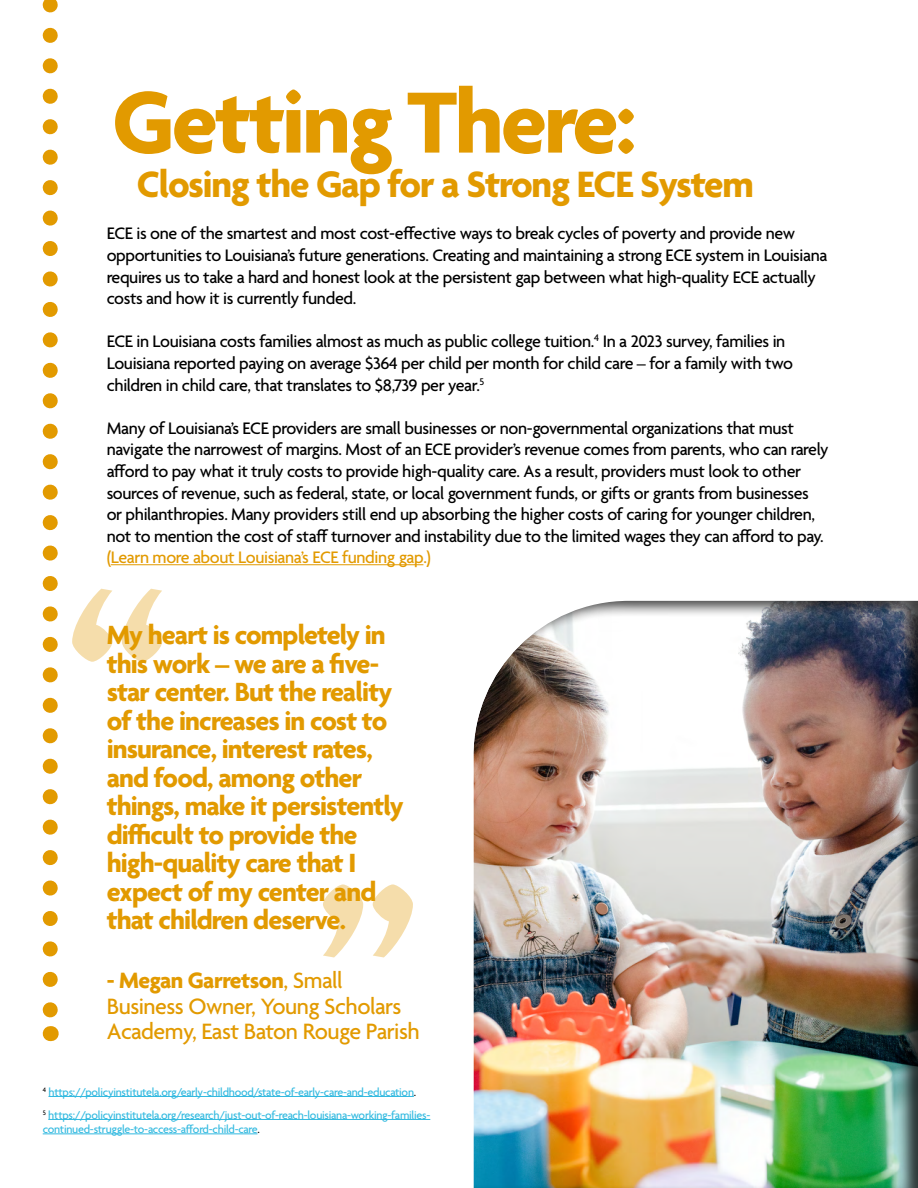
<style>
.page{position:relative;width:918px;height:1188px;background:#fff}
.page>*{position:absolute;margin:0;border:0;box-sizing:border-box;transform-origin:0 0}
.t1{font:700 93.9px "Agenda";letter-spacing:-.03em;color:#e29a00}
.t2{font:700 39.6px "Agenda";letter-spacing:-.03em;color:#e29a00}
.t3{font:700 28.5px/28.5px "Agenda";letter-spacing:-.03em;color:#e29a00}
.t4{font:500 24px/25.5px "Agenda";letter-spacing:-.02em;color:#e29a00}
.t5{font:500 18px/21.6px "Agenda";letter-spacing:-.02em;color:#000}
.t6{font:500 18px "Agenda";letter-spacing:-.02em;color:#e29a00}
.t7{font:500 12px/23px "Agenda";letter-spacing:-.02em;color:#33bae0}
.s1{font-weight:700}
.s2{color:#000}
</style>
<div class="page">
<hr style="left:111px;top:564px;width:312px;height:1px;background:#e29a00">
<svg style="left:43px;top:0;width:15px;height:1018px"></svg>
<svg style="left:50px;top:1026px;width:1px;height:15px"></svg>
<svg style="left:72px;top:589px;width:90px;height:73px"></svg>
<svg style="left:323px;top:884px;width:90px;height:74px"></svg>
<div style="left:472px;top:588px;width:446px;height:600px;background:#000;opacity:.75"></div>
<hr style="left:48px;top:1096px;width:366px;height:1px;background:#33bae0">
<hr style="left:48px;top:1119px;width:382px;height:1px;background:#33bae0">
<hr style="left:43px;top:1134px;width:215px;height:1px;background:#33bae0">
<h1 class="t1" style="left:112px;top:72px;width:526px">Getting There:</h1>
<h2 class="t2" style="left:137px;top:163px;width:619px">Closing the Gap for a Strong ECE System</h2>
<p class="t5" style="left:107px;top:224px;width:722px">ECE is one of the smartest and most cost-effective ways to break cycles of poverty and provide new opportunities to Louisiana’s future generations. Creating and maintaining a strong ECE system in Louisiana requires us to take a hard and honest look at the persistent gap between what high-quality ECE actually costs and how it is currently funded.</p>
<p class="t5" style="left:107px;top:332px;width:688px">ECE in Louisiana costs families almost as much as public college tuition.<sup>4</sup> In a 2023 survey, families in<br>Louisiana reported paying on average $364 per child per month for child care – for a family with two children in child care, that translates to $8,739 per year.<sup>5</sup></p>
<p class="t5" style="left:107px;top:418px;width:723px">Many of Louisiana’s ECE providers are small businesses or non-governmental organizations that must navigate the narrowest of margins. Most of an ECE provider’s revenue comes from parents, who can rarely afford to pay what it truly costs to provide high-quality care. As a result, providers must look to other sources of revenue, such as federal, state, or local government funds, or gifts or grants from businesses or philanthropies. Many providers still end up absorbing the higher costs of caring for younger children, not to mention the cost of staff turnover and instability due to the limited wages they can afford to pay.</p>
<p class="t6" style="left:107px;top:548px;width:326px">(Learn more about Louisiana’s ECE funding gap.)</p>
<p class="t3" style="left:107px;top:623px;width:298px">My heart is completely in this work – we are a five&shy;star center. But the reality of the increases in cost to insurance, interest rates, and food, among other things, make it persistently difficult to provide the high-quality care that I expect of my center and that children deserve.</p>
<h3 class="t4" style="left:107px;top:969px;width:315px"><span class="s1">- Megan Garretson</span>, Small<br>Business Owner, Young Scholars<br>Academy, East Baton Rouge Parish</h3>
<p class="t7" style="left:43px;top:1081px;width:389px"><sup>4</sup> https://policyinstitutela.org/early-childhood/state-of-early-care-and-education<span class="s2">.<br></span><sup>5</sup> https://policyinstitutela.org/research/just-out-of-reach-louisiana-working-families-</p>
<p class="t7" style="left:43px;top:1118px;width:219px">continued-struggle-to-access-afford-child-care<span class="s2">.</span></p>
</div>
